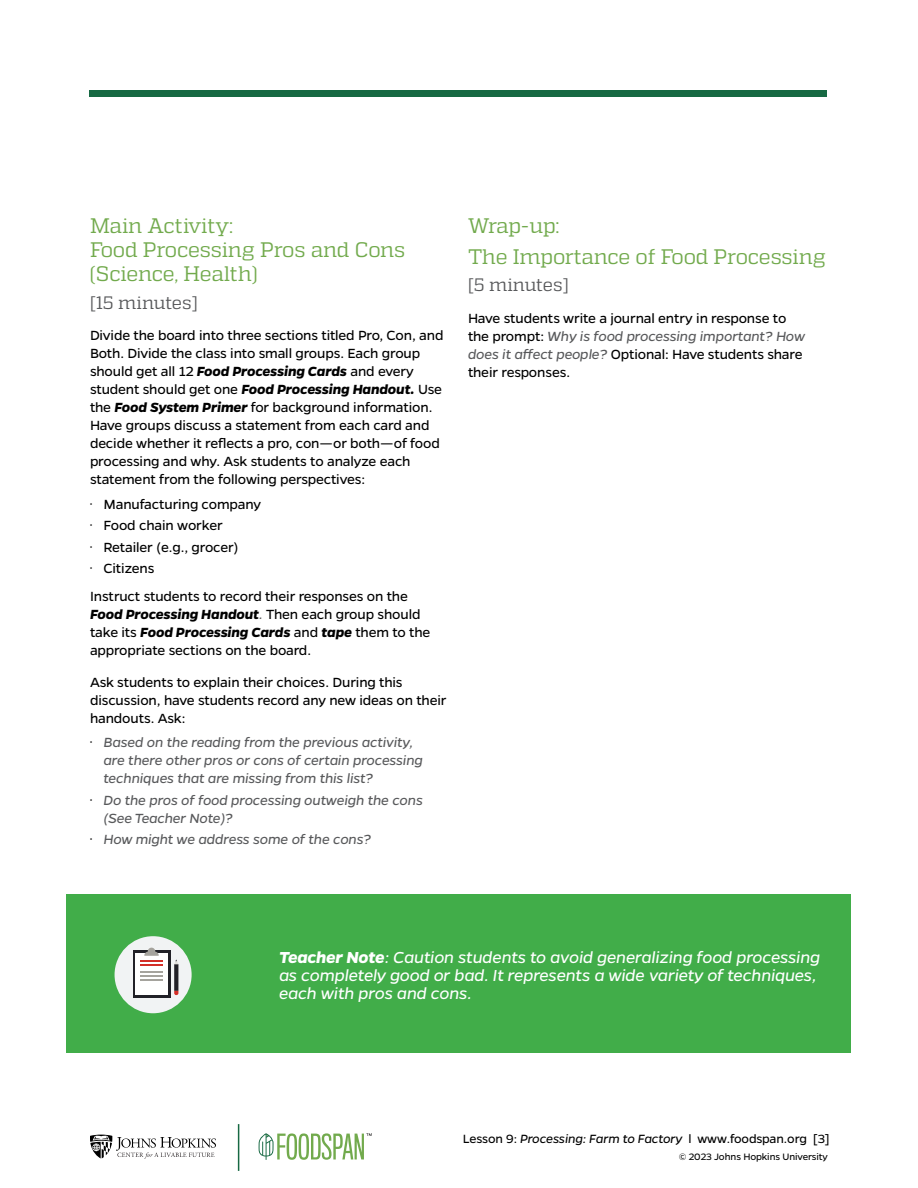
<style>
.page{position:relative;width:918px;height:1188px;background:#fff}
.page>*{position:absolute;margin:0;border:0;box-sizing:border-box;transform-origin:0 0}
.lessons_subhead-gree{font:21px/24px "Quadon";letter-spacing:-.01em;color:#72aa4d}
.lessons_subhead-gree-2{font:italic 18px/18px "Gentona";letter-spacing:-.01em;color:#fff}
.subtitle_-_duration{font:18px "Quadon";letter-spacing:.005em;color:#58595b}
.Paragraph{font:15px/18px "Gentona";letter-spacing:-.01em;color:#000}
.t1{font:italic 15px/18px "Gentona";letter-spacing:-.01em;color:#58595b}
.t2{font:13.5px "Gentona";letter-spacing:-.01em;color:#000}
.t3{font:10.5px "Gentona";letter-spacing:-.005em;color:#000}
.s1{font-weight:700;font-style:italic}
.s2{font-style:italic;color:#58595b}
.s3{font-weight:700}
.s4{font-style:italic}
</style>
<div class="page">
<svg style="left:90px;top:1135px;width:126px;height:24px"></svg>
<hr style="left:238px;top:1124px;width:1px;height:47px;background:#176943">
<svg style="left:259px;top:1133px;width:113px;height:27px"></svg>
<div style="left:90px;top:90px;width:737px;height:6px;background:#176943"></div>
<div style="left:67px;top:895px;width:784px;height:158px;background:#41ad49"></div>
<div style="left:115px;top:936px;width:77px;height:77px;background:#f1f3f4;border-radius:50%"></div>
<svg style="left:133px;top:951px;width:37px;height:47px"></svg>
<div style="left:136px;top:953px;width:32px;height:42px;background:#fff"></div>
<svg style="left:144px;top:948px;width:15px;height:8px"></svg>
<hr style="left:140px;top:960px;width:23px;height:2px;background:#d32e27">
<svg style="left:140px;top:965px;width:23px;height:1px"></svg>
<hr style="left:140px;top:971px;width:23px;height:2px;background:#a5a39d">
<svg style="left:140px;top:976px;width:23px;height:5px"></svg>
<svg style="left:174px;top:959px;width:4px;height:36px"></svg>
<h3 class="lessons_subhead-gree" style="left:90px;top:213px;width:317px">Main Activity:<br>Food Processing Pros and Cons (Science, Health)</h3>
<p class="subtitle_-_duration" style="left:90px;top:292px;width:109px">[15 minutes]</p>
<p class="Paragraph" style="left:90px;top:326px;width:355px">Divide the board into three sections titled Pro, Con, and Both. Divide the class into small groups. Each group should get all 12 <span class="s1">Food Processing Cards</span> and every student should get one <span class="s1">Food Processing Handout.</span> Use the <span class="s1">Food System Primer</span> for background information.<br>Have groups discuss a statement from each card and decide whether it reflects a pro, con—or both—of food processing and why. Ask students to analyze each statement from the following perspectives:</p>
<p class="Paragraph" style="left:90px;top:495px;width:173px"><sup>•</sup> Manufacturing company</p>
<p class="Paragraph" style="left:90px;top:516px;width:134px"><sup>•</sup> Food chain worker</p>
<p class="Paragraph" style="left:90px;top:538px;width:150px"><sup>•</sup> Retailer (e.g., grocer)</p>
<p class="Paragraph" style="left:90px;top:559px;width:66px"><sup>•</sup> Citizens</p>
<p class="Paragraph" style="left:90px;top:587px;width:342px">Instruct students to record their responses on the <span class="s1">Food Processing Handout</span><span class="s2">.</span> Then each group should take its <span class="s1">Food Processing Cards</span> and <span class="s1">tape</span> them to the appropriate sections on the board.</p>
<p class="Paragraph" style="left:90px;top:673px;width:358px">Ask students to explain their choices. During this discussion, have students record any new ideas on their handouts. Ask:</p>
<p class="t1" style="left:104px;top:733px;width:321px;text-indent:-14px"><sup>•</sup> Based on the reading from the previous activity, are there other pros or cons of certain processing techniques that are missing from this list?</p>
<p class="t1" style="left:104px;top:791px;width:321px;text-indent:-14px"><sup>•</sup> Do the pros of food processing outweigh the cons (See Teacher Note)?</p>
<p class="t1" style="left:90px;top:830px;width:283px"><sup>•</sup> How might we address some of the cons?</p>
<h3 class="lessons_subhead-gree" style="left:468px;top:213px;width:93px">Wrap-up:</h3>
<h3 class="lessons_subhead-gree" style="left:468px;top:244px;width:359px">The Importance of Food Processing</h3>
<p class="subtitle_-_duration" style="left:468px;top:275px;width:102px">[5 minutes]</p>
<p class="Paragraph" style="left:468px;top:309px;width:338px">Have students write a journal entry in response to the prompt: <span class="s2">Why is food processing important? How does it affect people?</span> Optional: Have students share their responses.</p>
<h3 class="lessons_subhead-gree-2" style="left:279px;top:948px;width:543px"><span class="s3">Teacher Note</span>: Caution students to avoid generalizing food processing as completely good or bad. It represents a wide variety of techniques, each with pros and cons.</h3>
<p class="t2" style="left:463px;top:1132px;width:368px">Lesson 9: <span class="s4">Processing: Farm to Factory</span> l www.foodspan.org [3]</p>
<p class="t3" style="left:679px;top:1151px;width:151px">© 2023 Johns Hopkins University</p>
</div>
